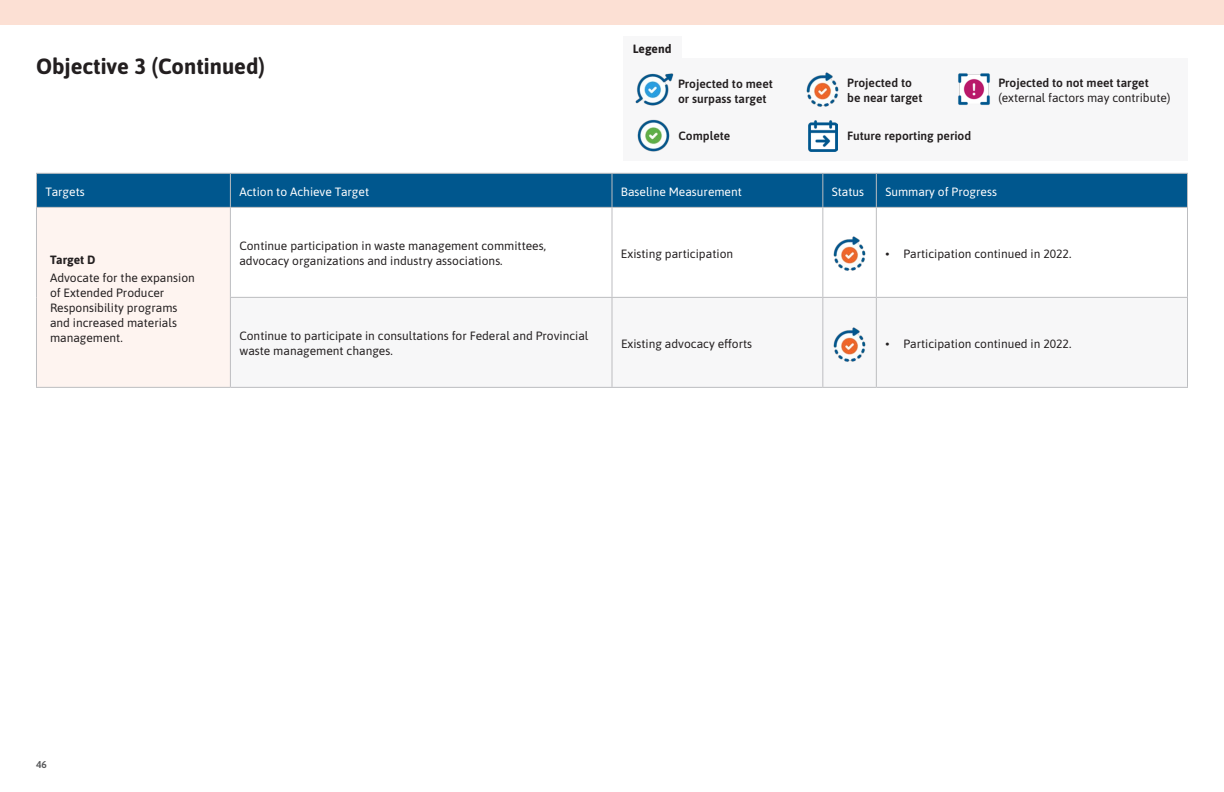
<style>
.page{position:relative;width:1224px;height:792px;background:#fff}
.page>*{position:absolute;margin:0;border:0;box-sizing:border-box;transform-origin:0 0}
.H2_Black{font:700 22px "Asap";color:#231f20}
.Table_Body_Copy{font:12px/15px "Asap";color:#231f20}
.Target_Body_Copy{font:12px/15px "Asap";color:#231f20}
.t1{font:600 12px/15px "Asap";color:#231f20}
.Table_Body_Copy-2{font:12px "Asap";color:#fff}
.Target_Header{font:700 12px "Asap";color:#231f20}
.t2{font:600 10px "Asap";color:#57585a}
</style>
<div class="page">
<div style="left:0;top:0;width:1224px;height:24px;background:#fce0d4"></div>
<div style="left:37px;top:174px;width:1150px;height:33px;background:#00578e"></div>
<div style="left:36px;top:207px;width:194px;height:180px;background:#fef4f0"></div>
<svg style="left:231px;top:298px;width:956px;height:89px"></svg>
<div style="left:823px;top:297px;width:53px;height:90px;background:#f7f7f8"></div>
<hr style="left:230px;top:297px;width:382px;height:1px;background:#bcbdc0">
<hr style="left:612px;top:297px;width:211px;height:1px;background:#bcbdc0">
<hr style="left:823px;top:297px;width:53px;height:1px;background:#bcbdc0">
<hr style="left:876px;top:297px;width:312px;height:1px;background:#bcbdc0">
<hr style="left:230px;top:387px;width:382px;height:1px;background:#bcbdc0">
<hr style="left:612px;top:387px;width:211px;height:1px;background:#bcbdc0">
<hr style="left:876px;top:387px;width:312px;height:1px;background:#bcbdc0">
<hr style="left:612px;top:208px;width:1px;height:89px;background:#bcbdc0">
<hr style="left:1187px;top:208px;width:1px;height:89px;background:#bcbdc0">
<hr style="left:612px;top:298px;width:1px;height:89px;background:#bcbdc0">
<hr style="left:1187px;top:298px;width:1px;height:89px;background:#bcbdc0">
<hr style="left:36px;top:173px;width:194px;height:1px;background:#bcbdc0">
<hr style="left:36px;top:174px;width:1px;height:33px;background:#bcbdc0">
<hr style="left:230px;top:173px;width:382px;height:1px;background:#bcbdc0">
<hr style="left:230px;top:174px;width:1px;height:33px;background:#bcbdc0">
<hr style="left:612px;top:173px;width:211px;height:1px;background:#bcbdc0">
<hr style="left:612px;top:174px;width:1px;height:33px;background:#bcbdc0">
<hr style="left:823px;top:173px;width:53px;height:1px;background:#bcbdc0">
<hr style="left:822px;top:174px;width:1px;height:33px;background:#bcbdc0">
<hr style="left:876px;top:173px;width:312px;height:1px;background:#bcbdc0">
<hr style="left:876px;top:174px;width:1px;height:33px;background:#bcbdc0">
<hr style="left:1187px;top:174px;width:1px;height:33px;background:#bcbdc0">
<hr style="left:36px;top:207px;width:194px;height:1px;background:#bcbdc0">
<hr style="left:230px;top:207px;width:382px;height:1px;background:#bcbdc0">
<hr style="left:612px;top:207px;width:211px;height:1px;background:#bcbdc0">
<hr style="left:823px;top:207px;width:53px;height:1px;background:#bcbdc0">
<hr style="left:876px;top:207px;width:312px;height:1px;background:#bcbdc0">
<hr style="left:36px;top:208px;width:1px;height:89px;background:#bcbdc0">
<hr style="left:230px;top:208px;width:1px;height:89px;background:#bcbdc0">
<hr style="left:36px;top:297px;width:1px;height:90px;background:#bcbdc0">
<hr style="left:230px;top:298px;width:1px;height:89px;background:#bcbdc0">
<hr style="left:36px;top:387px;width:194px;height:1px;background:#bcbdc0">
<hr style="left:822px;top:208px;width:1px;height:89px;background:#bcbdc0">
<hr style="left:876px;top:208px;width:1px;height:89px;background:#bcbdc0">
<hr style="left:822px;top:298px;width:1px;height:89px;background:#bcbdc0">
<hr style="left:876px;top:298px;width:1px;height:89px;background:#bcbdc0">
<hr style="left:823px;top:387px;width:53px;height:1px;background:#bcbdc0">
<img style="left:833px;top:236px;width:33px;height:35px">
<img style="left:833px;top:327px;width:33px;height:35px">
<div style="left:624px;top:58px;width:564px;height:103px;background:#f7f7f8"></div>
<div style="left:624px;top:36px;width:58px;height:30px;background:#f7f7f8"></div>
<img style="left:635px;top:73px;width:39px;height:33px">
<img style="left:637px;top:119px;width:33px;height:33px">
<img style="left:806px;top:72px;width:33px;height:35px">
<img style="left:958px;top:73px;width:32px;height:32px">
<img style="left:808px;top:120px;width:29px;height:31px">
<p class="H2_Black" style="left:36px;top:51px;width:231px">Objective 3 (Continued)</p>
<p class="Target_Header" style="left:633px;top:40px;width:40px">Legend</p>
<p class="t1" style="left:847px;top:74px;width:77px">Projected to be near target</p>
<p class="t1" style="left:847px;top:128px;width:126px">Future reporting period</p>
<p class="t1" style="left:678px;top:75px;width:96px">Projected to meet or surpass target</p>
<p class="t1" style="left:998px;top:75px;width:152px">Projected to not meet target</p>
<p class="Target_Body_Copy" style="left:998px;top:90px;width:174px">(external factors may contribute)</p>
<p class="t1" style="left:679px;top:128px;width:53px">Complete</p>
<p class="Table_Body_Copy-2" style="left:46px;top:183px;width:41px">Targets</p>
<p class="Table_Body_Copy-2" style="left:239px;top:183px;width:131px">Action to Achieve Target</p>
<p class="Table_Body_Copy-2" style="left:621px;top:183px;width:122px">Baseline Measurement</p>
<p class="Table_Body_Copy-2" style="left:832px;top:183px;width:34px">Status</p>
<p class="Table_Body_Copy-2" style="left:885px;top:183px;width:113px">Summary of Progress</p>
<p class="Target_Header" style="left:50px;top:251px;width:47px">Target D</p>
<p class="Target_Body_Copy" style="left:50px;top:270px;width:146px">Advocate for the expansion of Extended Producer<br>Responsibility programs and increased materials management.</p>
<p class="Table_Body_Copy" style="left:239px;top:238px;width:308px">Continue participation in waste management committees, advocacy organizations and industry associations.</p>
<p class="Table_Body_Copy" style="left:621px;top:246px;width:114px">Existing participation</p>
<p class="Target_Body_Copy" style="left:885px;top:246px;width:188px">• Participation continued in 2022.</p>
<p class="Table_Body_Copy" style="left:239px;top:328px;width:351px">Continue to participate in consultations for Federal and Provincial waste management changes.</p>
<p class="Table_Body_Copy" style="left:621px;top:336px;width:133px">Existing advocacy efforts</p>
<p class="Target_Body_Copy" style="left:885px;top:336px;width:188px">• Participation continued in 2022.</p>
<p class="t2" style="left:36px;top:757px;width:12px">46</p>
</div>
